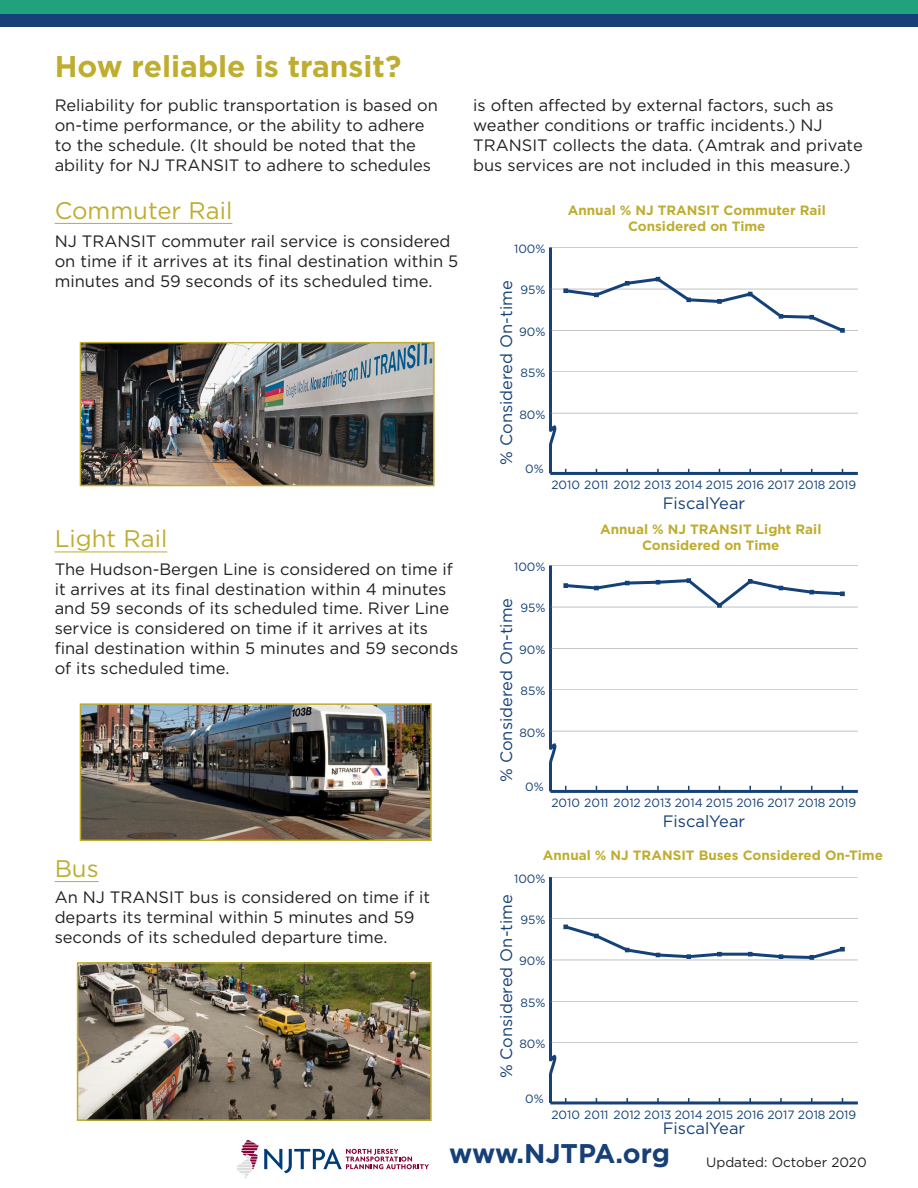
<style>
.page{position:relative;width:918px;height:1188px;background:#fff}
.page>*{position:absolute;margin:0;border:0;box-sizing:border-box;transform-origin:0 0}
.t1{font:700 30px "Gotham";color:#bfad2f}
.t2{font:700 27px "Gotham";letter-spacing:-.005em;color:#164077}
.titl2sub{font:24px "Gotham";color:#bfad2f}
.Body_Font{font:16.5px/19.8px "Gotham";color:#231f20}
.legend_Title{font:16.5px "Gotham";color:#164077}
.Graph_Title{font:700 13.5px/16.2px "Gotham";color:#bfad2f;text-align:center}
.t3{font:13.5px "Gotham";color:#231f20}
.t4{font:12px "Gotham";color:#144177}
</style>
<div class="page">
<div style="left:0;top:14px;width:918px;height:12px;background:#164077"></div>
<div style="left:0;top:0;width:918px;height:14px;background:#20a27c"></div>
<svg style="left:236px;top:1140px;width:193px;height:39px"></svg>
<img style="left:76px;top:962px;width:356px;height:159px">
<hr style="left:55px;top:552px;width:112px;height:1px;background:#bfad2f">
<hr style="left:55px;top:223px;width:177px;height:1px;background:#bfad2f">
<hr style="left:55px;top:881px;width:44px;height:1px;background:#bfad2f">
<img style="left:79px;top:341px;width:356px;height:146px">
<img style="left:79px;top:703px;width:353px;height:139px">
<hr style="left:550px;top:472px;width:308px;height:3px;background:#144177">
<hr style="left:550px;top:413px;width:308px;height:1px;background:#808285">
<hr style="left:550px;top:372px;width:308px;height:1px;background:#808285">
<hr style="left:550px;top:330px;width:308px;height:1px;background:#808285">
<hr style="left:550px;top:289px;width:308px;height:1px;background:#808285">
<hr style="left:550px;top:248px;width:308px;height:1px;background:#808285">
<svg style="left:549px;top:247px;width:297px;height:228px"></svg>
<hr style="left:550px;top:790px;width:308px;height:3px;background:#144177">
<hr style="left:550px;top:731px;width:308px;height:1px;background:#808285">
<hr style="left:550px;top:690px;width:308px;height:1px;background:#808285">
<hr style="left:550px;top:648px;width:308px;height:1px;background:#808285">
<hr style="left:550px;top:607px;width:308px;height:1px;background:#808285">
<hr style="left:550px;top:565px;width:308px;height:1px;background:#808285">
<svg style="left:549px;top:565px;width:297px;height:228px"></svg>
<hr style="left:550px;top:1101px;width:308px;height:3px;background:#144177">
<hr style="left:550px;top:1043px;width:308px;height:1px;background:#808285">
<hr style="left:550px;top:1001px;width:308px;height:1px;background:#808285">
<hr style="left:550px;top:960px;width:308px;height:1px;background:#808285">
<hr style="left:550px;top:918px;width:308px;height:1px;background:#808285">
<hr style="left:550px;top:877px;width:308px;height:1px;background:#808285">
<hr style="left:719px;top:953px;width:31px;height:3px;background:#144177">
<svg style="left:549px;top:877px;width:174px;height:228px"></svg>
<svg style="left:747px;top:946px;width:99px;height:15px"></svg>
<p class="t1" style="left:55px;top:46px;width:348px">How reliable is transit?</p>
<p class="Body_Font" style="left:55px;top:95px;width:385px">Reliability for public transportation is based on on-time performance, or the ability to adhere to the schedule. (It should be noted that the ability for NJ TRANSIT to adhere to schedules</p>
<p class="Body_Font" style="left:473px;top:95px;width:391px">is often affected by external factors, such as weather conditions or traffic incidents.) NJ TRANSIT collects the data. (Amtrak and private bus services are not included in this measure.)</p>
<p class="titl2sub" style="left:55px;top:195px;width:179px">Commuter Rail</p>
<p class="Body_Font" style="left:55px;top:231px;width:397px">NJ TRANSIT commuter rail service is considered</p>
<p class="Body_Font" style="left:55px;top:251px;width:405px">on time if it arrives at its final destination within 5 minutes and 59 seconds of its scheduled time.</p>
<p class="titl2sub" style="left:55px;top:524px;width:114px">Light Rail</p>
<p class="Body_Font" style="left:55px;top:559px;width:405px">The Hudson-Bergen Line is considered on time if it arrives at its final destination within 4 minutes and 59 seconds of its scheduled time. River Line service is considered on time if it arrives at its final destination within 5 minutes and 59 seconds of its scheduled time.</p>
<p class="titl2sub" style="left:55px;top:853px;width:46px">Bus</p>
<p class="Body_Font" style="left:55px;top:887px;width:377px">An NJ TRANSIT bus is considered on time if it departs its terminal within 5 minutes and 59 seconds of its scheduled departure time.</p>
<p class="t4" style="left:514px;top:241px;width:33px">100%</p>
<p class="legend_Title" style="left:496px;top:465px;width:186px;rotate:-90deg">% Considered On-time</p>
<p class="t4" style="left:520px;top:283px;width:27px">95%</p>
<p class="t4" style="left:519px;top:324px;width:28px">90%</p>
<p class="t4" style="left:521px;top:365px;width:26px">85%</p>
<p class="t4" style="left:519px;top:407px;width:28px">80%</p>
<p class="t4" style="left:525px;top:462px;width:20px">0%</p>
<p class="Graph_Title" style="left:568px;top:202px;width:259px">Annual % NJ TRANSIT Commuter Rail<br>Considered on Time</p>
<p class="t4" style="left:551px;top:477px;width:306px">2010 2011 2012 2013 2014 2015 2016 2017 2018 2019</p>
<p class="legend_Title" style="left:663px;top:493px;width:84px">FiscalYear</p>
<p class="t4" style="left:514px;top:559px;width:33px">100%</p>
<p class="legend_Title" style="left:496px;top:782px;width:186px;rotate:-90deg">% Considered On-time</p>
<p class="t4" style="left:520px;top:601px;width:27px">95%</p>
<p class="t4" style="left:519px;top:642px;width:28px">90%</p>
<p class="t4" style="left:521px;top:683px;width:26px">85%</p>
<p class="t4" style="left:519px;top:725px;width:28px">80%</p>
<p class="t4" style="left:525px;top:779px;width:20px">0%</p>
<p class="Graph_Title" style="left:600px;top:521px;width:223px">Annual % NJ TRANSIT Light Rail</p>
<p class="Graph_Title" style="left:642px;top:537px;width:139px">Considered on Time</p>
<p class="t4" style="left:551px;top:795px;width:306px">2010 2011 2012 2013 2014 2015 2016 2017 2018 2019</p>
<p class="legend_Title" style="left:663px;top:810px;width:84px">FiscalYear</p>
<p class="Graph_Title" style="left:543px;top:847px;width:342px">Annual % NJ TRANSIT Buses Considered On-Time</p>
<p class="t4" style="left:514px;top:871px;width:33px">100%</p>
<p class="legend_Title" style="left:496px;top:1078px;width:186px;rotate:-90deg">% Considered On-time</p>
<p class="t4" style="left:520px;top:912px;width:27px">95%</p>
<p class="t4" style="left:519px;top:953px;width:28px">90%</p>
<p class="t4" style="left:521px;top:995px;width:26px">85%</p>
<p class="t4" style="left:519px;top:1036px;width:28px">80%</p>
<p class="t4" style="left:525px;top:1091px;width:20px">0%</p>
<p class="t4" style="left:551px;top:1107px;width:306px">2010 2011 2012 2013 2014 2015 2016 2017 2018 2019</p>
<p class="legend_Title" style="left:663px;top:1118px;width:84px">FiscalYear</p>
<h2 class="t2" style="left:449px;top:1136px;width:222px">www.NJTPA.org</h2>
<p class="t3" style="left:706px;top:1154px;width:162px">Updated: October 2020</p>
</div>
